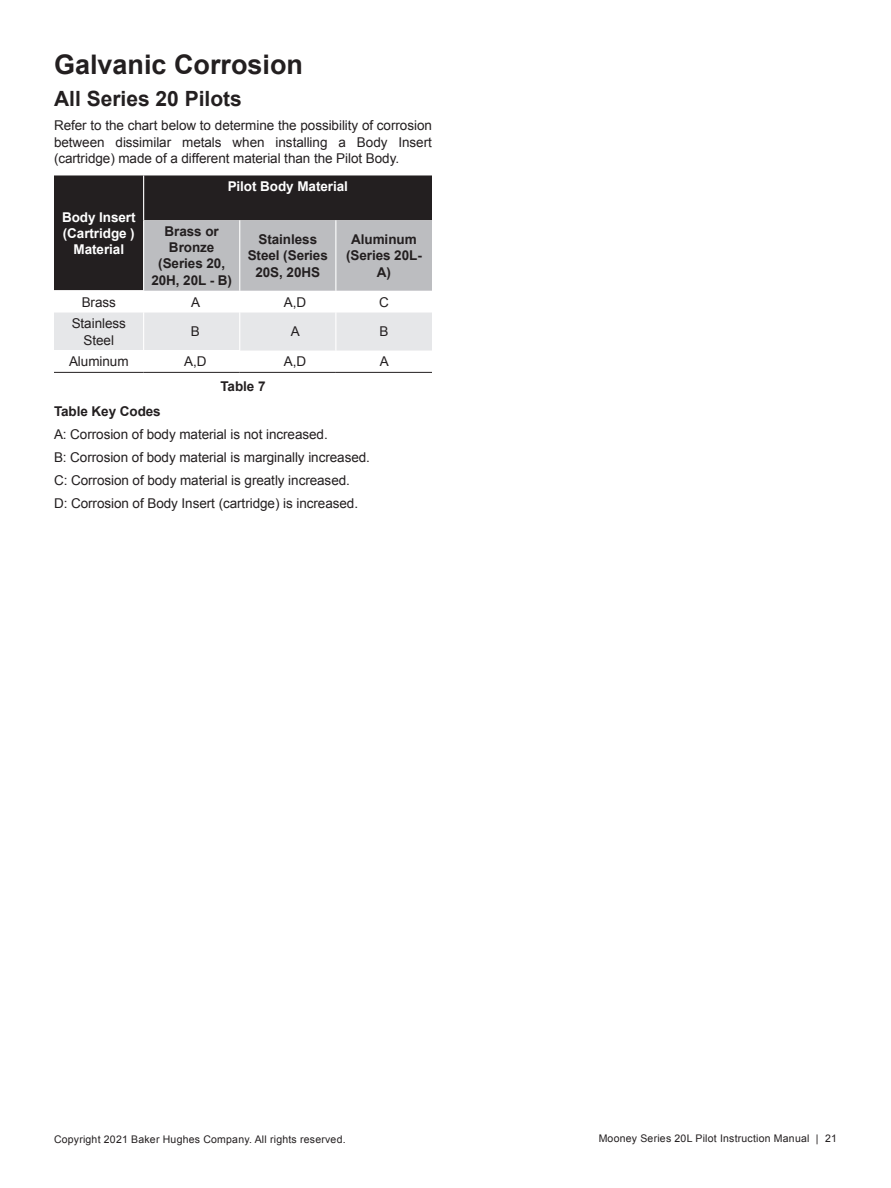
<style>
.page{position:relative;width:891px;height:1188px;background:#fff}
.page>*{position:absolute;margin:0;border:0;box-sizing:border-box;transform-origin:0 0}
.Body_Heading{font:700 27px "Arial";color:#231f20}
.Body_Subhead{font:700 21px "Arial";color:#231f20}
.Body_Text{font:13.5px/16.2px "Arial";letter-spacing:-.005em;color:#231f20;text-align:justify}
.Body_Text-2{font:700 13.5px/16.2px "Arial";letter-spacing:-.005em;color:#231f20;text-align:center}
.Body_Text-3{font:700 13.5px/16.2px "Arial";letter-spacing:-.005em;color:#fff;text-align:center}
.t1{font:10.5px "Arial";letter-spacing:.02em;color:#231f20}
</style>
<div class="page">
<div style="left:54px;top:175px;width:378px;height:45px;background:#231f20"></div>
<hr style="left:143px;top:175px;width:1px;height:45px;background:#fff">
<svg style="left:54px;top:220px;width:378px;height:152px"></svg>
<hr style="left:54px;top:372px;width:90px;height:1px;background:#231f20">
<hr style="left:144px;top:372px;width:96px;height:1px;background:#231f20">
<hr style="left:240px;top:372px;width:96px;height:1px;background:#231f20">
<hr style="left:336px;top:372px;width:96px;height:1px;background:#231f20">
<p class="Body_Heading" style="left:54px;top:46px;width:251px">Galvanic Corrosion</p>
<p class="Body_Subhead" style="left:54px;top:84px;width:189px">All Series 20 Pilots</p>
<p class="Body_Text" style="left:54px;top:118px;width:379px">Refer to the chart below to determine the possibility of corrosion between dissimilar metals when installing a Body Insert (cartridge) made of a different material than the Pilot Body.</p>
<p class="Body_Text-3" style="left:62px;top:209px;width:75px">Body Insert (Cartridge )<br>Material</p>
<p class="Body_Text-3" style="left:228px;top:179px;width:122px">Pilot Body Material</p>
<p class="Body_Text-2" style="left:151px;top:224px;width:82px">Brass or<br>Bronze (Series 20,<br>20H, 20L - B)</p>
<p class="Body_Text-2" style="left:248px;top:232px;width:82px">Stainless<br>Steel (Series<br>20S, 20HS</p>
<p class="Body_Text-2" style="left:346px;top:232px;width:77px">Aluminum (Series 20L-<br>A)</p>
<p class="Body_Text" style="left:82px;top:294px;width:36px">Brass</p>
<p class="Body_Text" style="left:191px;top:294px;width:11px">A</p>
<p class="Body_Text" style="left:284px;top:294px;width:24px">A,D</p>
<p class="Body_Text" style="left:379px;top:294px;width:11px">C</p>
<p class="Body_Text" style="left:72px;top:316px;width:56px;text-align:center">Stainless<br>Steel</p>
<p class="Body_Text" style="left:191px;top:324px;width:11px">B</p>
<p class="Body_Text" style="left:291px;top:324px;width:11px">A</p>
<p class="Body_Text" style="left:379px;top:324px;width:11px">B</p>
<p class="Body_Text" style="left:69px;top:354px;width:61px">Aluminum</p>
<p class="Body_Text" style="left:184px;top:354px;width:24px">A,D</p>
<p class="Body_Text" style="left:284px;top:354px;width:24px">A,D</p>
<p class="Body_Text" style="left:380px;top:354px;width:11px">A</p>
<p class="Body_Text-2" style="left:220px;top:379px;width:47px">Table 7</p>
<p class="Body_Text-2" style="left:54px;top:404px;width:108px">Table Key Codes</p>
<p class="Body_Text" style="left:54px;top:426px;width:275px">A: Corrosion of body material is not increased.</p>
<p class="Body_Text" style="left:54px;top:449px;width:318px">B: Corrosion of body material is marginally increased.</p>
<p class="Body_Text" style="left:54px;top:472px;width:297px">C: Corrosion of body material is greatly increased.</p>
<p class="Body_Text" style="left:54px;top:495px;width:306px">D: Corrosion of Body Insert (cartridge) is increased.</p>
<p class="t1" style="left:54px;top:1132px;width:293px">Copyright 2021 Baker Hughes Company. All rights reserved.</p>
<p class="t1" style="left:599px;top:1131px;width:240px">Mooney Series 20L Pilot Instruction Manual | 21</p>
</div>
